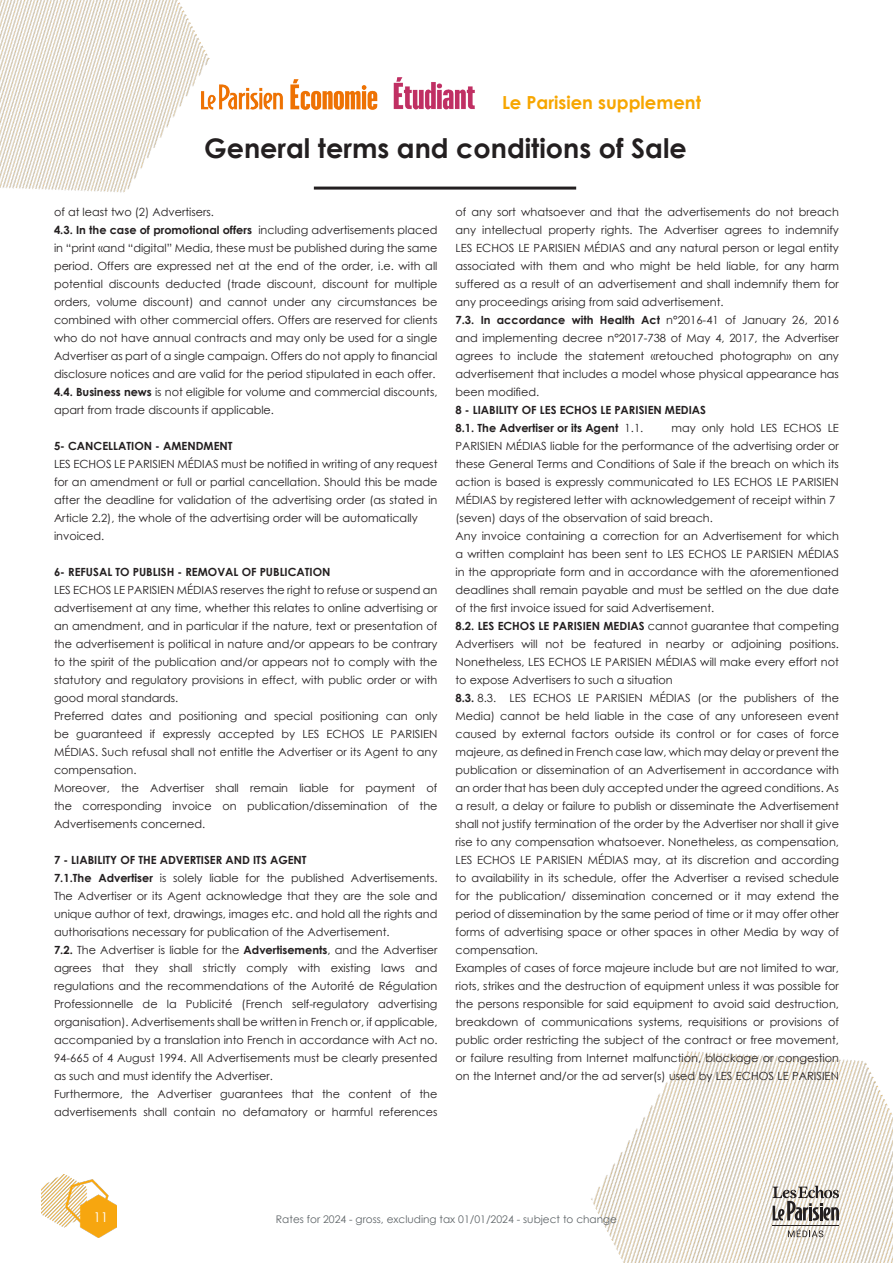
<style>
.page{position:relative;width:893px;height:1263px;background:#fff}
.page>*{position:absolute;margin:0;border:0;box-sizing:border-box;transform-origin:0 0}
.t1{font:700 27px "Century Gothic";color:#231f20}
.t2{font:700 18px "Century Gothic";color:#f7a600}
.t3{font:13.5px "Century Gothic";color:#fff}
.t4{font:11.25px/18px "Century Gothic";color:#231f20;text-align:justify}
.t5{font:700 11.25px "Century Gothic";color:#231f20}
.t6{font:10.5px "Century Gothic";color:#5f6568}
.s1{font-weight:700}
.s2{font-weight:400}
</style>
<div class="page">
<img style="left:591px;top:1051px;width:302px;height:212px">
<svg style="left:788px;top:1229px;width:35px;height:8px"></svg>
<hr style="left:773px;top:1225px;width:66px;height:1px;background:#231f20">
<svg style="left:773px;top:1186px;width:66px;height:34px"></svg>
<img style="left:41px;top:1175px;width:76px;height:62px">
<img style="left:0;top:0;width:210px;height:193px">
<img style="left:201px;top:79px;width:177px;height:36px">
<img style="left:393px;top:78px;width:82px;height:32px">
<hr style="left:314px;top:187px;width:262px;height:3px;background:#231f20">
<h2 class="t2" style="left:502px;top:88px;width:201px">Le Parisien supplement</h2>
<p class="t1" style="left:204px;top:127px;width:484px">General terms and conditions of Sale</p>
<p class="t4" style="left:54px;top:203px;width:162px">of at least two (2) Advertisers.</p>
<p class="t4" style="left:54px;top:221px;width:385px"><span class="s1">4.3. In the case of promotional offers</span> including advertisements placed in “print «and “digital” Media, these must be published during the same period. Offers are expressed net at the end of the order, i.e. with all potential discounts deducted (trade discount, discount for multiple orders, volume discount) and cannot under any circumstances be combined with other commercial offers. Offers are reserved for clients who do not have annual contracts and may only be used for a single Advertiser as part of a single campaign. Offers do not apply to financial disclosure notices and are valid for the period stipulated in each offer.</p>
<p class="t4" style="left:54px;top:383px;width:385px"><span class="s1">4.4. Business news</span> is not eligible for volume and commercial discounts, apart from trade discounts if applicable.</p>
<p class="t5" style="left:54px;top:437px;width:180px">5- CANCELLATION - AMENDMENT</p>
<p class="t4" style="left:54px;top:455px;width:385px">LES ECHOS LE PARISIEN MÉDIAS must be notified in writing of any request for an amendment or full or partial cancellation. Should this be made after the deadline for validation of the advertising order (as stated in Article 2.2), the whole of the advertising order will be automatically</p>
<p class="t4" style="left:54px;top:527px;width:52px">invoiced.</p>
<p class="t5" style="left:54px;top:563px;width:278px">6- REFUSAL TO PUBLISH - REMOVAL OF PUBLICATION</p>
<p class="t4" style="left:54px;top:581px;width:385px">LES ECHOS LE PARISIEN MÉDIAS reserves the right to refuse or suspend an advertisement at any time, whether this relates to online advertising or an amendment, and in particular if the nature, text or presentation of the advertisement is political in nature and/or appears to be contrary to the spirit of the publication and/or appears not to comply with the statutory and regulatory provisions in effect, with public order or with good moral standards.</p>
<p class="t4" style="left:54px;top:707px;width:385px">Preferred dates and positioning and special positioning can only be guaranteed if expressly accepted by LES ECHOS LE PARISIEN MÉDIAS. Such refusal shall not entitle the Advertiser or its Agent to any compensation.</p>
<p class="t4" style="left:54px;top:779px;width:385px">Moreover, the Advertiser shall remain liable for payment of the corresponding invoice on publication/dissemination of the Advertisements concerned.</p>
<p class="t5" style="left:54px;top:851px;width:254px">7 - LIABILITY OF THE ADVERTISER AND ITS AGENT</p>
<p class="t4" style="left:54px;top:869px;width:385px"><span class="s1">7.1.The Advertiser</span> is solely liable for the published Advertisements.<br>The Advertiser or its Agent acknowledge that they are the sole and unique author of text, drawings, images etc. and hold all the rights and authorisations necessary for publication of the Advertisement.</p>
<p class="t4" style="left:54px;top:941px;width:385px"><span class="s1">7.2.</span> The Advertiser is liable for the <span class="s1">Advertisements</span>, and the Advertiser agrees that they shall strictly comply with existing laws and regulations and the recommendations of the Autorité de Régulation Professionnelle de la Publicité (French self-regulatory advertising organisation). Advertisements shall be written in French or, if applicable, accompanied by a translation into French in accordance with Act no.<br>94-665 of 4 August 1994. All Advertisements must be clearly presented as such and must identify the Advertiser.</p>
<p class="t4" style="left:54px;top:1085px;width:385px">Furthermore, the Advertiser guarantees that the content of the advertisements shall contain no defamatory or harmful references</p>
<p class="t4" style="left:455px;top:203px;width:385px">of any sort whatsoever and that the advertisements do not breach any intellectual property rights. The Advertiser agrees to indemnify LES ECHOS LE PARISIEN MÉDIAS and any natural person or legal entity associated with them and who might be held liable, for any harm suffered as a result of an advertisement and shall indemnify them for any proceedings arising from said advertisement.</p>
<p class="t4" style="left:455px;top:311px;width:385px"><span class="s1">7.3. In accordance with Health Act</span> n°2016-41 of January 26, 2016 and implementing decree n°2017-738 of May 4, 2017, the Advertiser agrees to include the statement «retouched photograph» on any advertisement that includes a model whose physical appearance has been modified.</p>
<p class="t5" style="left:455px;top:401px;width:252px">8 - LIABILITY OF LES ECHOS LE PARISIEN MEDIAS</p>
<p class="t5" style="left:455px;top:419px;width:189px">8.1. The Advertiser or its Agent <span class="s2">1.1.</span></p>
<p class="t4" style="left:455px;top:419px;width:385px;text-indent:216px">may only hold LES ECHOS LE PARISIEN MÉDIAS liable for the performance of the advertising order or these General Terms and Conditions of Sale if the breach on which its action is based is expressly communicated to LES ECHOS LE PARISIEN MÉDIAS by registered letter with acknowledgement of receipt within 7</p>
<p class="t4" style="left:455px;top:509px;width:259px">(seven) days of the observation of said breach.</p>
<p class="t4" style="left:455px;top:527px;width:385px">Any invoice containing a correction for an Advertisement for which a written complaint has been sent to LES ECHOS LE PARISIEN MÉDIAS in the appropriate form and in accordance with the aforementioned deadlines shall remain payable and must be settled on the due date of the first invoice issued for said Advertisement.</p>
<p class="t4" style="left:455px;top:617px;width:385px"><span class="s1">8.2. LES ECHOS LE PARISIEN MEDIAS</span> cannot guarantee that competing Advertisers will not be featured in nearby or adjoining positions.<br>Nonetheless, LES ECHOS LE PARISIEN MÉDIAS will make every effort not to expose Advertisers to such a situation</p>
<p class="t4" style="left:455px;top:689px;width:385px"><span class="s1">8.3.</span> 8.3. LES ECHOS LE PARISIEN MÉDIAS (or the publishers of the Media) cannot be held liable in the case of any unforeseen event caused by external factors outside its control or for cases of force majeure, as defined in French case law, which may delay or prevent the publication or dissemination of an Advertisement in accordance with an order that has been duly accepted under the agreed conditions. As a result, a delay or failure to publish or disseminate the Advertisement shall not justify termination of the order by the Advertiser nor shall it give rise to any compensation whatsoever. Nonetheless, as compensation, LES ECHOS LE PARISIEN MÉDIAS may, at its discretion and according to availability in its schedule, offer the Advertiser a revised schedule for the publication/ dissemination concerned or it may extend the period of dissemination by the same period of time or it may offer other forms of advertising space or other spaces in other Media by way of compensation.</p>
<p class="t4" style="left:455px;top:959px;width:385px">Examples of cases of force majeure include but are not limited to war, riots, strikes and the destruction of equipment unless it was possible for the persons responsible for said equipment to avoid said destruction, breakdown of communications systems, requisitions or provisions of public order restricting the subject of the contract or free movement, or failure resulting from Internet malfunction, blockage or congestion on the Internet and/or the ad server(s) used by LES ECHOS LE PARISIEN</p>
<p class="t3" style="left:93px;top:1208px;width:16px">11</p>
<p class="t6" style="left:276px;top:1212px;width:343px">Rates for 2024 - gross, excluding tax 01/01/2024 - subject to change</p>
</div>
